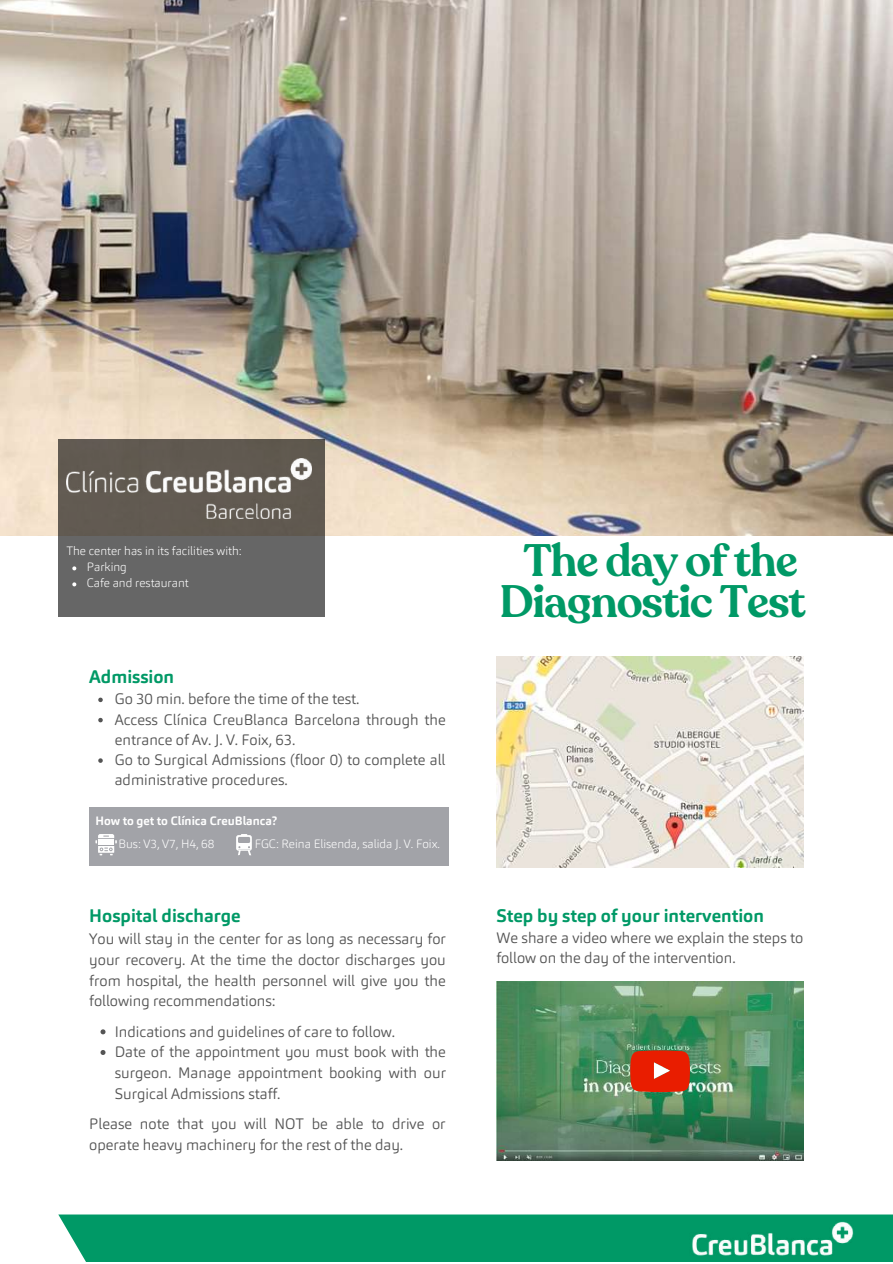
<style>
.page{position:relative;width:893px;height:1264px;background:#fff}
.page>*{position:absolute;margin:0;border:0;box-sizing:border-box;transform-origin:0 0}
.t1{font:600 45px/41.5px "Recoleta";letter-spacing:-.025em;color:#096;text-align:center}
.t2{font:700 18px "Carnas";color:#096}
.t3{font:300 15px/20.5px "Carnas";color:#545454}
.t4{font:200 12px/16px "Carnas";color:#fff}
.t5{font:700 12px "Carnas";color:#fff}
</style>
<div class="page">
<img style="left:0;top:0;width:892px;height:535px">
<div style="left:58px;top:1214px;width:834px;height:47px;background:#096"></div>
<div style="left:58px;top:438px;width:267px;height:178px;background:linear-gradient(to bottom,#5f554a,#67696a)"></div>
<img style="left:66px;top:458px;width:245px;height:61px">
<img style="left:690px;top:1220px;width:165px;height:36px">
<img style="left:496px;top:656px;width:307px;height:211px">
<div style="left:89px;top:807px;width:360px;height:59px;background:#a2a3a8"></div>
<svg style="left:236px;top:834px;width:16px;height:21px"></svg>
<svg style="left:95px;top:834px;width:22px;height:21px"></svg>
<img style="left:496px;top:982px;width:307px;height:178px">
<svg style="left:630px;top:1050px;width:59px;height:42px;background:#e13014"></svg>
<svg style="left:72px;top:566px;width:4px;height:4px"></svg>
<svg style="left:72px;top:582px;width:4px;height:4px"></svg>
<svg style="left:98px;top:697px;width:5px;height:5px"></svg>
<svg style="left:98px;top:718px;width:5px;height:4px"></svg>
<svg style="left:98px;top:758px;width:5px;height:4px"></svg>
<svg style="left:100px;top:1029px;width:5px;height:5px"></svg>
<svg style="left:100px;top:1050px;width:5px;height:4px"></svg>
<p class="t4" style="left:66px;top:543px;width:177px">The center has in its facilities with:</p>
<p class="t4" style="left:87px;top:559px;width:104px">Parking<br>Cafe and restaurant</p>
<p class="t2" style="left:89px;top:665px;width:86px">Admission</p>
<p class="t3" style="left:115px;top:689px;width:332px">Go 30 min. before the time of the test.<br>Access Clínica CreuBlanca Barcelona through the entrance of Av. J. V. Foix, 63.<br>Go to Surgical Admissions (floor 0) to complete all administrative procedures.</p>
<p class="t5" style="left:95px;top:813px;width:183px">How to get to Clínica CreuBlanca?</p>
<p class="t4" style="left:118px;top:835px;width:98px">Bus: V3, V7, H4, 68</p>
<p class="t4" style="left:255px;top:835px;width:187px">FGC: Reina Elisenda, salida J. V. Foix.</p>
<p class="t2" style="left:89px;top:903px;width:153px">Hospital discharge</p>
<p class="t3" style="left:89px;top:928px;width:358px;text-align:justify">You will stay in the center for as long as necessary for your recovery. At the time the doctor discharges you from hospital, the health personnel will give you the following recommendations:</p>
<p class="t3" style="left:115px;top:1021px;width:333px">Indications and guidelines of care to follow.<br>Date of the appointment you must book with the surgeon. Manage appointment booking with our Surgical Admissions staff.</p>
<p class="t3" style="left:89px;top:1113px;width:358px">Please note that you will NOT be able to drive or operate heavy machinery for the rest of the day.</p>
<h1 class="t1" style="left:499px;top:540px;width:308px">The day of the<br>Diagnostic Test</h1>
<p class="t2" style="left:496px;top:903px;width:269px">Step by step of your intervention</p>
<p class="t3" style="left:496px;top:927px;width:308px">We share a video where we explain the steps to follow on the day of the intervention.</p>
</div>
